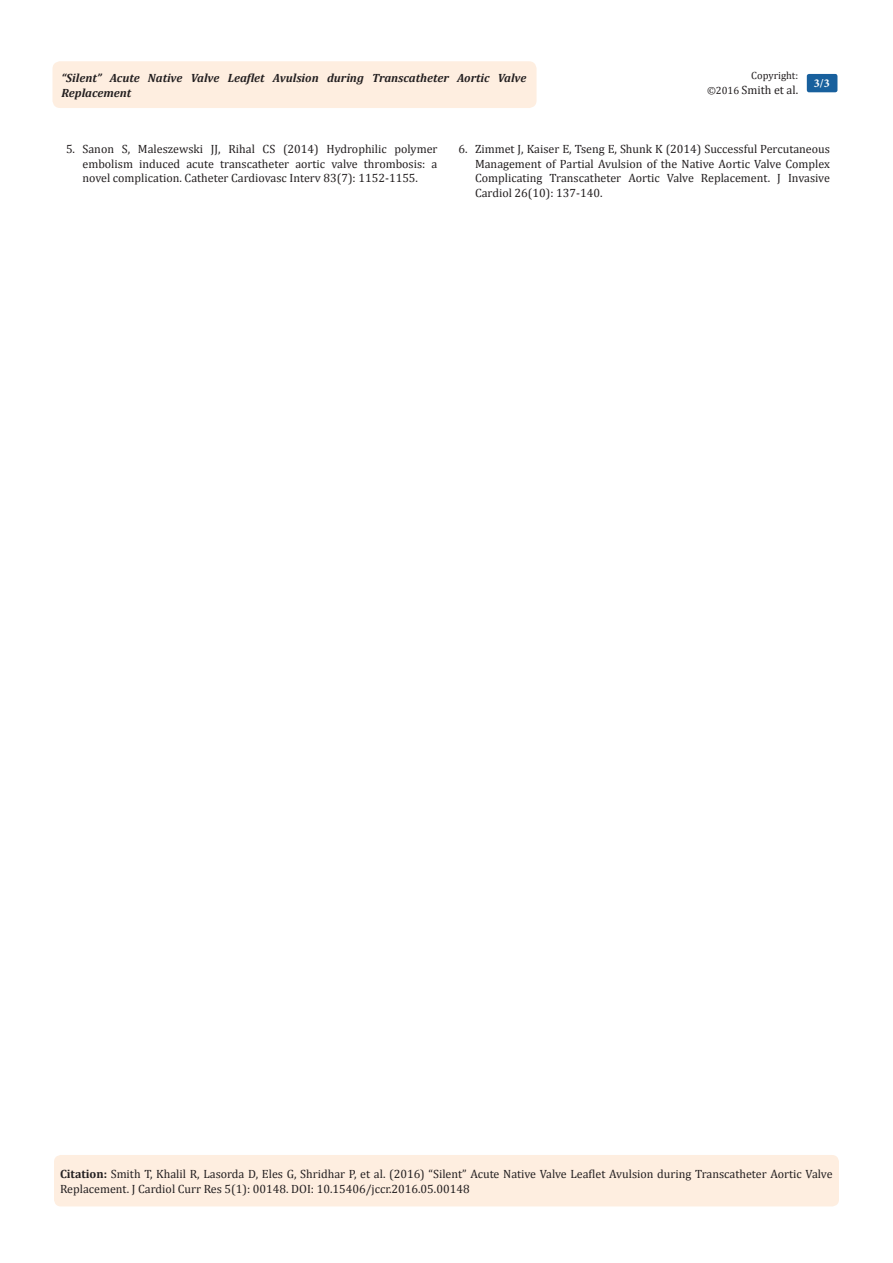
<style>
.page{position:relative;width:893px;height:1263px;background:#fff}
.page>*{position:absolute;margin:0;border:0;box-sizing:border-box;transform-origin:0 0}
.Citation{font:12px/14.4px "Cambria";color:#231f20;text-align:justify}
.t1{font:italic 700 12px/14.4px "Cambria";color:#231f20}
.t2{font:700 12px "Minion Pro";color:#fff}
.t3{font:10.5px "Cambria";color:#231f20}
.s1{font-size:10.5px}
.s2{font-weight:700}
</style>
<div class="page">
<div style="left:54px;top:1155px;width:785px;height:51px;background:#feeee0;border-radius:7px"></div>
<div style="left:53px;top:61px;width:484px;height:47px;background:#feeee0;border-radius:8px"></div>
<div style="left:807px;top:74px;width:30px;height:18px;background:#18609d;border-radius:2px"></div>
<p class="t3" style="left:751px;top:69px;width:48px">Copyright:</p>
<p class="Citation" style="left:707px;top:82px;width:93px"><span class="s1">©2016</span> Smith et al.</p>
<p class="t1" style="left:62px;top:70px;width:467px">“Silent” Acute Native Valve Leaflet Avulsion during Transcatheter Aortic Valve<br>Replacement</p>
<p class="t2" style="left:814px;top:75px;width:17px">3/3</p>
<p class="Citation" style="left:82px;top:142px;width:356px;text-indent:-16px">5. Sanon S, Maleszewski JJ, Rihal CS (2014) Hydrophilic polymer embolism induced acute transcatheter aortic valve thrombosis: a novel complication. Catheter Cardiovasc Interv 83(7): 1152-1155.</p>
<p class="Citation" style="left:475px;top:142px;width:356px;text-indent:-16px">6. Zimmet J, Kaiser E, Tseng E, Shunk K (2014) Successful Percutaneous Management of Partial Avulsion of the Native Aortic Valve Complex Complicating Transcatheter Aortic Valve Replacement. J Invasive Cardiol 26(10): 137-140.</p>
<p class="Citation" style="left:60px;top:1167px;width:774px"><span class="s2">Citation:</span> Smith T, Khalil R, Lasorda D, Eles G, Shridhar P, et al. (2016) “Silent” Acute Native Valve Leaflet Avulsion during Transcatheter Aortic Valve<br>Replacement. J Cardiol Curr Res 5(1): 00148. DOI: 10.15406/jccr.2016.05.00148</p>
</div>
